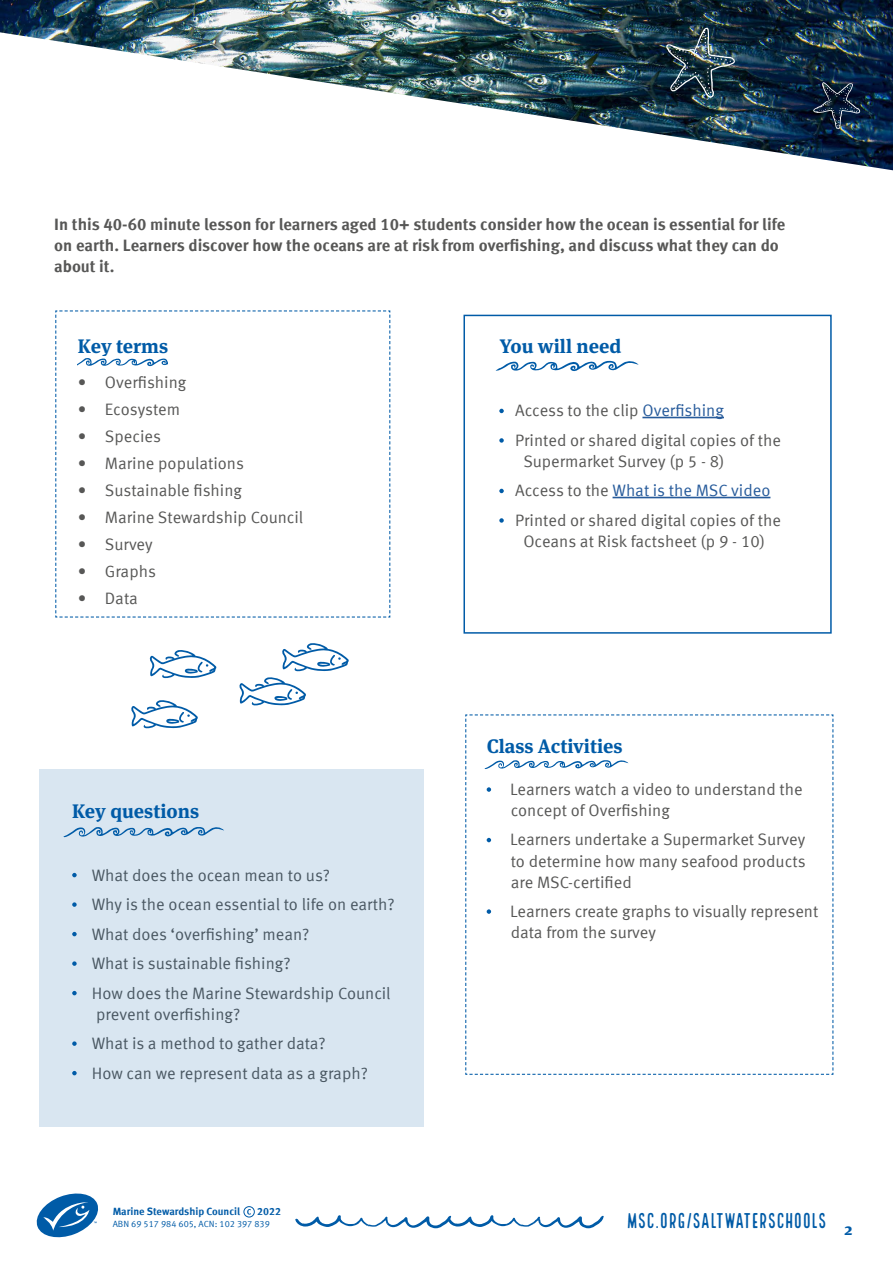
<style>
.page{position:relative;width:893px;height:1263px;background:#fff}
.page>*{position:absolute;margin:0;border:0;box-sizing:border-box;transform-origin:0 0}
.t1{font:21px "Local Brewery Four";letter-spacing:-.01em;color:#005ba7}
.t2{font:700 19.5px "Meta Serif Pro";color:#005ba7}
.t3{font:16.5px/29.5px "Meta Offc Pro Norm";color:#575756}
.t4{font:700 16.5px/21px "Meta Offc Pro";color:#575756}
.t5{font:700 16.5px "Meta Serif Pro";color:#005ba7}
.t6{font:700 10.5px "Meta Offc Pro";color:#005ba7}
.t7{font:9px "Meta Offc Pro Norm";color:#005ba7}
.s1{color:#275b9b}
</style>
<div class="page">
<img style="left:0;top:0;width:893px;height:171px">
<svg style="left:813px;top:82px;width:47px;height:48px;background:#1f3146"></svg>
<img style="left:666px;top:28px;width:69px;height:70px">
<svg style="left:295px;top:1215px;width:309px;height:13px"></svg>
<svg style="left:36px;top:1193px;width:62px;height:45px"></svg>
<svg style="left:247px;top:1209px;width:4px;height:5px"></svg>
<div style="left:244px;top:1206px;width:11px;height:11px;border:1px solid #005ba7;border-radius:50%"></div>
<div style="left:463px;top:315px;width:369px;height:319px;border:2px solid #005ba7"></div>
<hr style="left:642px;top:417px;width:82px;height:1px;background:#275b9b">
<hr style="left:612px;top:497px;width:158px;height:1px;background:#275b9b">
<svg style="left:499px;top:409px;width:5px;height:4px"></svg>
<svg style="left:499px;top:438px;width:5px;height:5px"></svg>
<svg style="left:499px;top:489px;width:5px;height:4px"></svg>
<svg style="left:499px;top:518px;width:5px;height:5px"></svg>
<svg style="left:150px;top:650px;width:66px;height:28px"></svg>
<svg style="left:239px;top:677px;width:67px;height:28px"></svg>
<svg style="left:282px;top:643px;width:67px;height:28px"></svg>
<svg style="left:131px;top:700px;width:67px;height:28px"></svg>
<div style="left:39px;top:770px;width:385px;height:357px;background:#d9e6f1"></div>
<svg style="left:63px;top:827px;width:161px;height:10px"></svg>
<svg style="left:495px;top:360px;width:144px;height:11px"></svg>
<svg style="left:55px;top:310px;width:335px;height:307px"></svg>
<svg style="left:465px;top:714px;width:368px;height:361px"></svg>
<p class="t4" style="left:54px;top:212px;width:732px">In this 40-60 minute lesson for learners aged 10+ students consider how the ocean is essential for life on earth. Learners discover how the oceans are at risk from overfishing, and discuss what they can do about it.</p>
<p class="t2" style="left:78px;top:330px;width:92px">Key terms</p>
<p class="t3" style="left:78px;top:367px;width:110px">• Overfishing</p>
<p class="t3" style="left:78px;top:394px;width:104px">• Ecosystem</p>
<p class="t3" style="left:78px;top:421px;width:85px">• Species</p>
<p class="t3" style="left:78px;top:448px;width:168px">• Marine populations</p>
<p class="t3" style="left:78px;top:475px;width:166px">• Sustainable fishing</p>
<p class="t3" style="left:78px;top:502px;width:227px">• Marine Stewardship Council</p>
<p class="t3" style="left:78px;top:529px;width:76px">• Survey</p>
<p class="t3" style="left:78px;top:556px;width:80px">• Graphs</p>
<p class="t3" style="left:78px;top:583px;width:61px">• Data</p>
<p class="t2" style="left:499px;top:331px;width:123px">You will need</p>
<p class="t3" style="left:515px;top:395px;width:267px">Access to the clip <span class="s1">Overfishing<br></span>Printed or shared digital copies of the</p>
<p class="t3" style="left:515px;top:445px;width:267px;text-indent:8px">Supermarket Survey (p 5 - 8)<br>Access to the <span class="s1">What is the MSC video<br></span>Printed or shared digital copies of the</p>
<p class="t3" style="left:523px;top:525px;width:243px">Oceans at Risk factsheet (p 9 - 10)</p>
<p class="t2" style="left:72px;top:795px;width:128px">Key questions</p>
<p class="t3" style="left:92px;top:859px;width:304px">What does the ocean mean to us?<br>Why is the ocean essential to life on earth?<br>What does ‘overfishing’ mean?<br>What is sustainable fishing?<br>How does the Marine Stewardship Council</p>
<p class="t3" style="left:92px;top:998px;width:278px">prevent overfishing?<br>What is a method to gather data?<br>How can we represent data as a graph?</p>
<p class="t2" style="left:487px;top:730px;width:137px">Class Activities</p>
<p class="t3" style="left:510px;top:778px;width:294px;line-height:21px">Learners watch a video to understand the concept of Overfishing</p>
<p class="t3" style="left:510px;top:828px;width:297px;line-height:21px;text-align:justify">Learners undertake a Supermarket Survey to determine how many seafood products are MSC-certified</p>
<p class="t3" style="left:510px;top:900px;width:310px;line-height:21px">Learners create graphs to visually represent data from the survey</p>
<p class="t6" style="left:113px;top:1203px;width:129px">Marine Stewardship Council</p>
<p class="t6" style="left:257px;top:1203px;width:25px">2022</p>
<p class="t7" style="left:113px;top:1217px;width:159px">ABN 69 517 984 605, ACN: 102 397 839</p>
<p class="t1" style="left:626px;top:1209px;width:202px">MSC.ORG/SALTWATERSCHOOLS</p>
<p class="t5" style="left:844px;top:1216px;width:9px">2</p>
</div>
